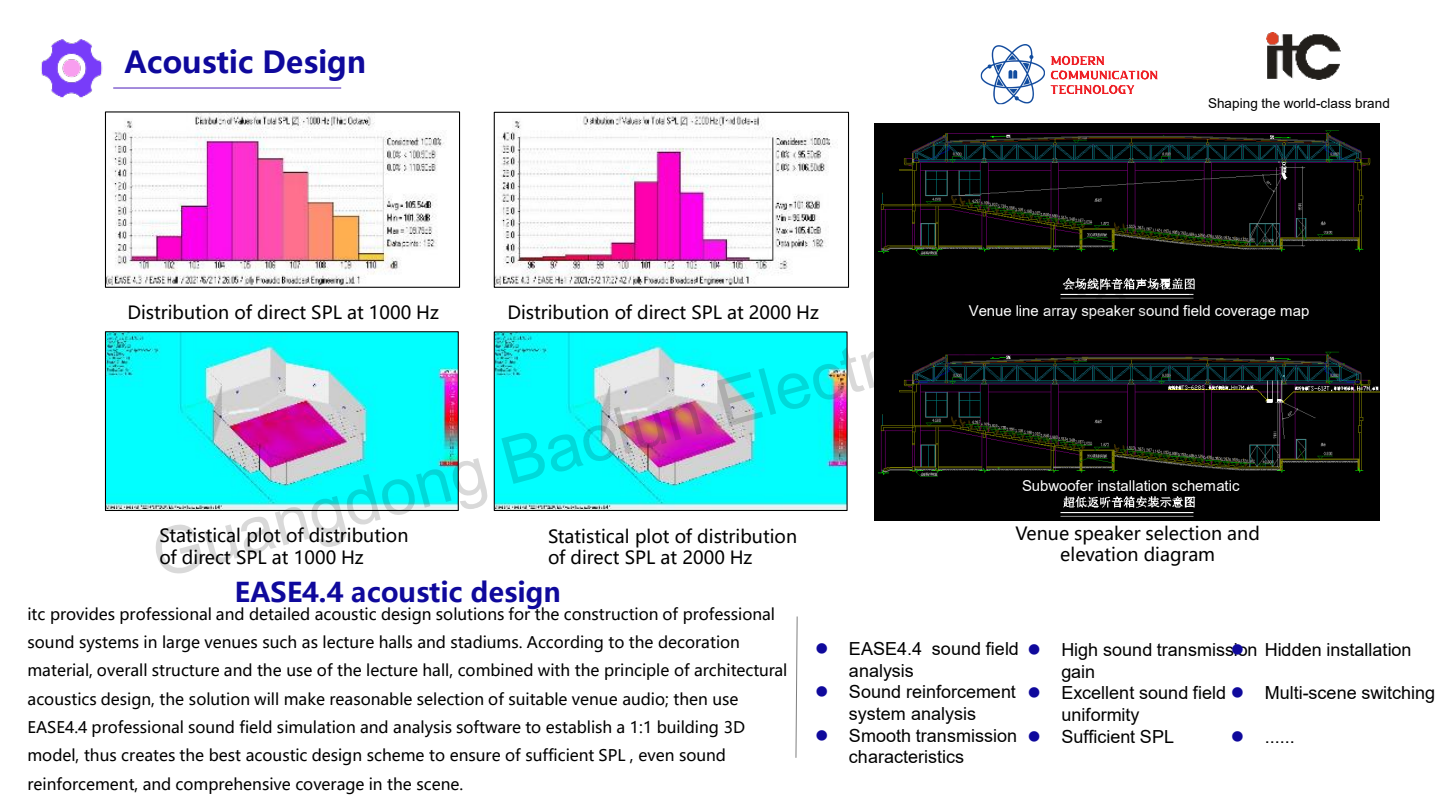
<style>
.page{position:relative;width:1440px;height:810px;background:#fff}
.page>*{position:absolute;margin:0;border:0;box-sizing:border-box;transform-origin:0 0}
.t1{font:65.7px "Arial";color:rgb(0 0 0/.15)}
.t2{font:700 30px "Microsoft Ya Hei";color:#0f099c}
.t3{font:700 27px "Microsoft Ya Hei";color:#0f099c}
.t4{font:18px/21.6px "Arial";color:#000}
.t5{font:18px/21.6px "Microsoft Ya Hei";color:#000}
.t6{font:15.9px/28.3px "Microsoft Ya Hei";color:#000}
.t7{font:15px "Arial";color:#fff}
.t8{font:13.5px "Arial";letter-spacing:.005em;color:#000}
</style>
<div class="page">
<img style="left:41px;top:39px;width:64px;height:74px">
<hr style="left:113px;top:87px;width:228px;height:2px;background:#592bbe">
<img style="left:1266px;top:32px;width:74px;height:47px">
<img style="left:107px;top:113px;width:337px;height:173px">
<div style="left:105px;top:111px;width:355px;height:177px;border:1px solid #000"></div>
<img style="left:107px;top:333px;width:350px;height:176px">
<div style="left:105px;top:331px;width:354px;height:180px;border:1px solid #000"></div>
<img style="left:496px;top:333px;width:350px;height:176px">
<div style="left:494px;top:331px;width:354px;height:180px;border:1px solid #000"></div>
<img style="left:496px;top:114px;width:337px;height:171px">
<div style="left:494px;top:112px;width:355px;height:176px;border:1px solid #000"></div>
<img style="left:875px;top:124px;width:504px;height:397px">
<svg style="left:795px;top:616px;width:3px;height:142px"></svg>
<img style="left:980px;top:44px;width:178px;height:61px">
<h2 class="t2" style="left:124px;top:42px;width:244px">Acoustic Design</h2>
<p class="t8" style="left:1208px;top:94px;width:183px">Shaping the world-class brand</p>
<h1 class="t1" style="left:142px;top:513px;width:1174px;rotate:-15deg">Guangdong Baolun Electronics Co., Ltd.</h1>
<p class="t5" style="left:127px;top:301px;width:313px">Distribution of direct SPL at 1000 Hz</p>
<p class="t5" style="left:507px;top:301px;width:313px">Distribution of direct SPL at 2000 Hz</p>
<p class="t7" style="left:969px;top:300px;width:342px">Venue line array speaker sound field coverage map</p>
<p class="t7" style="left:1022px;top:476px;width:219px">Subwoofer installation schematic</p>
<p class="t5" style="left:548px;top:525px;width:251px">Statistical plot of distribution of direct SPL at 2000 Hz</p>
<p class="t5" style="left:1016px;top:522px;width:246px;text-align:center">Venue speaker selection and elevation diagram</p>
<p class="t5" style="left:159px;top:524px;width:251px">Statistical plot of distribution of direct SPL at 1000 Hz</p>
<h3 class="t3" style="left:234px;top:574px;width:328px">EASE4.4 acoustic design</h3>
<p class="t6" style="left:28px;top:599px;width:761px">itc provides professional and detailed acoustic design solutions for the construction of professional sound systems in large venues such as lecture halls and stadiums. According to the decoration material, overall structure and the use of the lecture hall, combined with the principle of architectural acoustics design, the solution will make reasonable selection of suitable venue audio; then use EASE4.4 professional sound field simulation and analysis software to establish a 1:1 building 3D model, thus creates the best acoustic design scheme to ensure of sufficient SPL , even sound reinforcement, and comprehensive coverage in the scene.</p>
<p class="t4" style="left:849px;top:638px;width:172px">EASE4.4 sound field analysis<br>Sound reinforcement system analysis<br>Smooth transmission characteristics</p>
<p class="t4" style="left:1061px;top:639px;width:352px">High sound transmission Hidden installation gain<br>Excellent sound field<br>uniformity<br>Sufficient SPL</p>
<p class="t4" style="left:1265px;top:682px;width:172px">Multi-scene switching</p>
<p class="t4" style="left:1265px;top:725px;width:32px">......</p>
</div>
